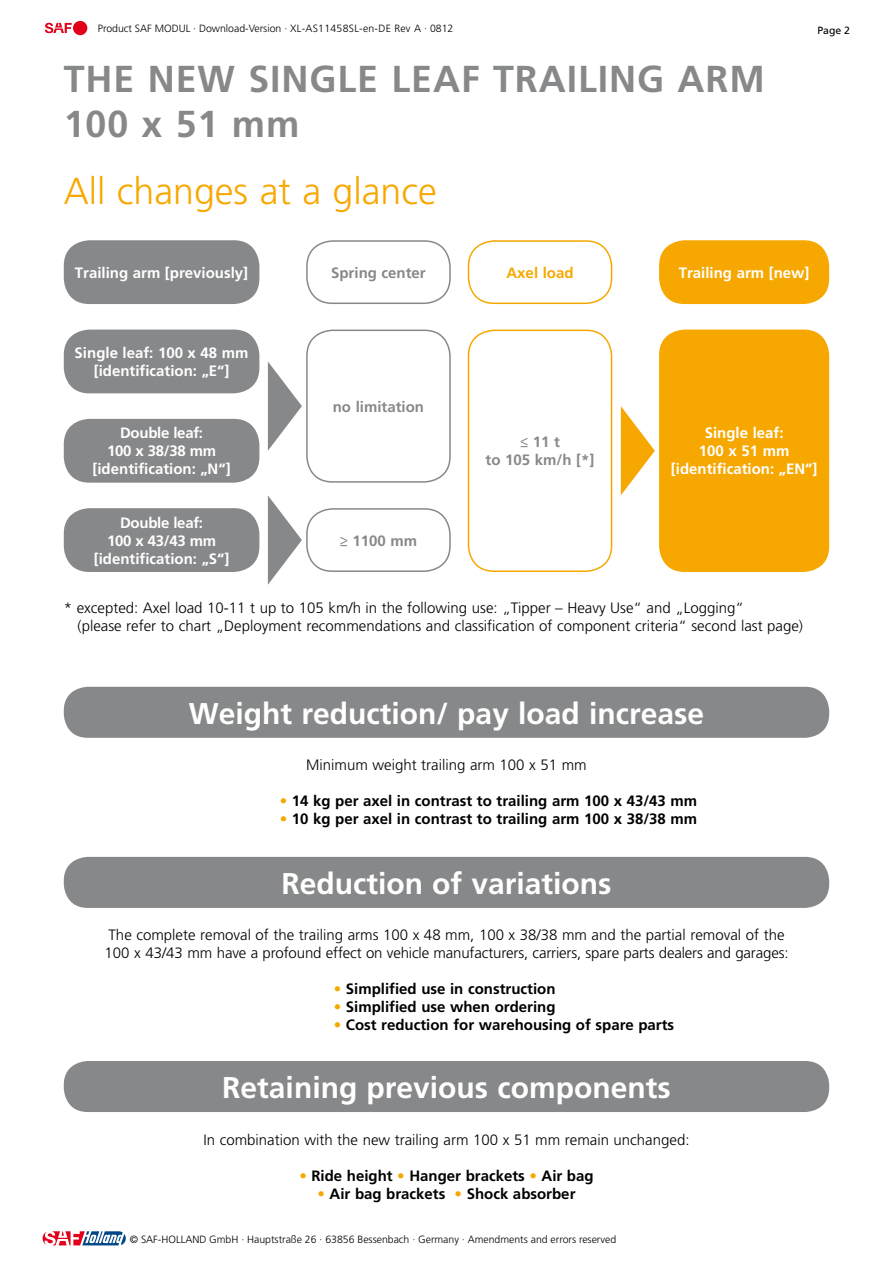
<style>
.page{position:relative;width:893px;height:1263px;background:#fff}
.page>*{position:absolute;margin:0;border:0;box-sizing:border-box;transform-origin:0 0}
.t1{font:700 37.5px "Frutiger LT Std";letter-spacing:.025em;color:#87888a}
.t2{font:300 37.5px "Frutiger LT Std";color:#f7a800}
.t3{font:700 30px "Frutiger LT Std";color:#fff}
.t4{font:300 15px/18px "Frutiger LT Std";color:#000}
.t5{font:700 15px "Frutiger LT Std";color:#000}
.t6{font:700 15px/18px "Frutiger LT Std";color:#fff;text-align:center}
.t7{font:700 15px/18px "Frutiger LT Std";color:#87888a;text-align:center}
.t8{font:700 15px "Frutiger LT Std";color:#f7a800}
.t9{font:300 10.5px "Frutiger";color:#000}
.t10{font:10.5px "Frutiger";color:#000}
.s1{color:#f7a800}
</style>
<div class="page">
<svg style="left:43px;top:1231px;width:83px;height:14px"></svg>
<div style="left:73px;top:21px;width:14px;height:14px;background:#e2001a;border-radius:50%"></div>
<svg style="left:45px;top:23px;width:27px;height:10px"></svg>
<div style="left:64px;top:240px;width:195px;height:64px;background:#87888a;border-radius:26px"></div>
<div style="left:306px;top:240px;width:145px;height:64px;border:2px solid #87888a;border-radius:26px"></div>
<div style="left:468px;top:240px;width:144px;height:64px;border:2px solid #f7a800;border-radius:26px"></div>
<div style="left:659px;top:240px;width:170px;height:64px;background:#f7a800;border-radius:26px"></div>
<div style="left:64px;top:330px;width:195px;height:63px;background:#87888a;border-radius:26px"></div>
<div style="left:64px;top:419px;width:195px;height:64px;background:#87888a;border-radius:26px"></div>
<div style="left:64px;top:508px;width:195px;height:64px;background:#87888a;border-radius:26px"></div>
<div style="left:306px;top:508px;width:145px;height:64px;border:2px solid #87888a;border-radius:26px"></div>
<div style="left:306px;top:330px;width:145px;height:153px;border:2px solid #87888a;border-radius:26px"></div>
<div style="left:468px;top:330px;width:144px;height:242px;border:2px solid #f7a800;border-radius:26px"></div>
<div style="left:659px;top:330px;width:170px;height:242px;background:#f7a800;border-radius:26px"></div>
<div style="left:64px;top:687px;width:765px;height:51px;background:#87888a;border-radius:24px"></div>
<svg style="left:268px;top:362px;width:34px;height:89px"></svg>
<svg style="left:268px;top:496px;width:34px;height:89px"></svg>
<svg style="left:621px;top:406px;width:34px;height:89px"></svg>
<div style="left:64px;top:857px;width:765px;height:51px;background:#87888a;border-radius:24px"></div>
<div style="left:64px;top:1061px;width:765px;height:51px;background:#87888a;border-radius:24px"></div>
<p class="t9" style="left:98px;top:23px;width:357px">Product SAF MODUL · Download-Version · XL-AS11458SL-en-DE Rev A · 0812</p>
<p class="t10" style="left:817px;top:24px;width:34px">Page 2</p>
<h1 class="t1" style="left:64px;top:57px;width:350px">The New Single leaf</h1>
<h1 class="t1" style="left:493px;top:57px;width:43px">Trailin</h1>
<h1 class="t1" style="left:637px;top:57px;width:97px">g Arm</h1>
<h1 class="t1" style="left:64px;top:102px;width:237px">100 x 51 mm</h1>
<h1 class="t2" style="left:64px;top:169px;width:375px">All changes at a glance</h1>
<p class="t6" style="left:75px;top:264px;width:175px">Trailing arm [previously]</p>
<p class="t7" style="left:331px;top:264px;width:96px">Spring center</p>
<p class="t8" style="left:506px;top:264px;width:69px">Axel load</p>
<p class="t6" style="left:679px;top:264px;width:132px">Trailing arm [new]</p>
<p class="t6" style="left:75px;top:344px;width:175px">Single leaf: 100 x 48 mm [identification: „E“]</p>
<p class="t6" style="left:92px;top:424px;width:140px">Double leaf:<br>100 x 38/38 mm [identification: „N“]</p>
<p class="t6" style="left:94px;top:513px;width:137px">Double leaf:<br>100 x 43/43 mm [identification: „S“]</p>
<p class="t7" style="left:333px;top:398px;width:93px">no limitation</p>
<p class="t7" style="left:340px;top:531px;width:79px">≥ 1100 mm</p>
<p class="t7" style="left:486px;top:433px;width:110px">≤ 11 t<br>to 105 km/h [*]</p>
<p class="t6" style="left:671px;top:424px;width:148px">Single leaf:<br>100 x 51 mm [identification: „EN“]</p>
<p class="t4" style="left:78px;top:599px;width:727px;text-indent:-14px">* excepted: Axel load 10-11 t up to 105 km/h in the following use: „Tipper – Heavy Use“ and „Logging“<br>(please refer to chart „Deployment recommendations and classification of component criteria“ second last page)</p>
<h2 class="t3" style="left:189px;top:695px;width:517px">Weight reduction/ pay load increase</h2>
<p class="t4" style="left:306px;top:756px;width:282px">Minimum weight trailing arm 100 x 51 mm</p>
<p class="t5" style="left:280px;top:792px;width:419px"><span class="s1">•</span> 14 kg per axel in contrast to trailing arm 100 x 43/43 mm</p>
<p class="t5" style="left:280px;top:810px;width:419px"><span class="s1">•</span> 10 kg per axel in contrast to trailing arm 100 x 38/38 mm</p>
<h2 class="t3" style="left:281px;top:865px;width:332px">Reduction of variations</h2>
<p class="t4" style="left:104px;top:926px;width:686px">The complete removal of the trailing arms 100 x 48 mm, 100 x 38/38 mm and the partial removal of the<br>100 x 43/43 mm have a profound effect on vehicle manufacturers, carriers, spare parts dealers and garages:</p>
<p class="t5" style="left:334px;top:980px;width:223px"><span class="s1">•</span> Simplified use in construction</p>
<p class="t5" style="left:334px;top:998px;width:223px"><span class="s1">•</span> Simplified use when ordering</p>
<p class="t5" style="left:334px;top:1016px;width:342px"><span class="s1">•</span> Cost reduction for warehousing of spare parts</p>
<h2 class="t3" style="left:222px;top:1070px;width:450px">Retaining previous components</h2>
<p class="t4" style="left:203px;top:1130px;width:487px">In combination with the new trailing arm 100 x 51 mm remain unchanged:</p>
<p class="t5" style="left:299px;top:1166px;width:296px"><span class="s1">•</span> Ride height <span class="s1">•</span> Hanger brackets <span class="s1">•</span> Air bag</p>
<p class="t5" style="left:317px;top:1184px;width:259px"><span class="s1">•</span> Air bag brackets <span class="s1">•</span> Shock absorber</p>
<p class="t9" style="left:130px;top:1233px;width:488px">© SAF-HOLLAND GmbH · Hauptstraße 26 · 63856 Bessenbach · Germany · Amendments and errors reserved</p>
</div>
